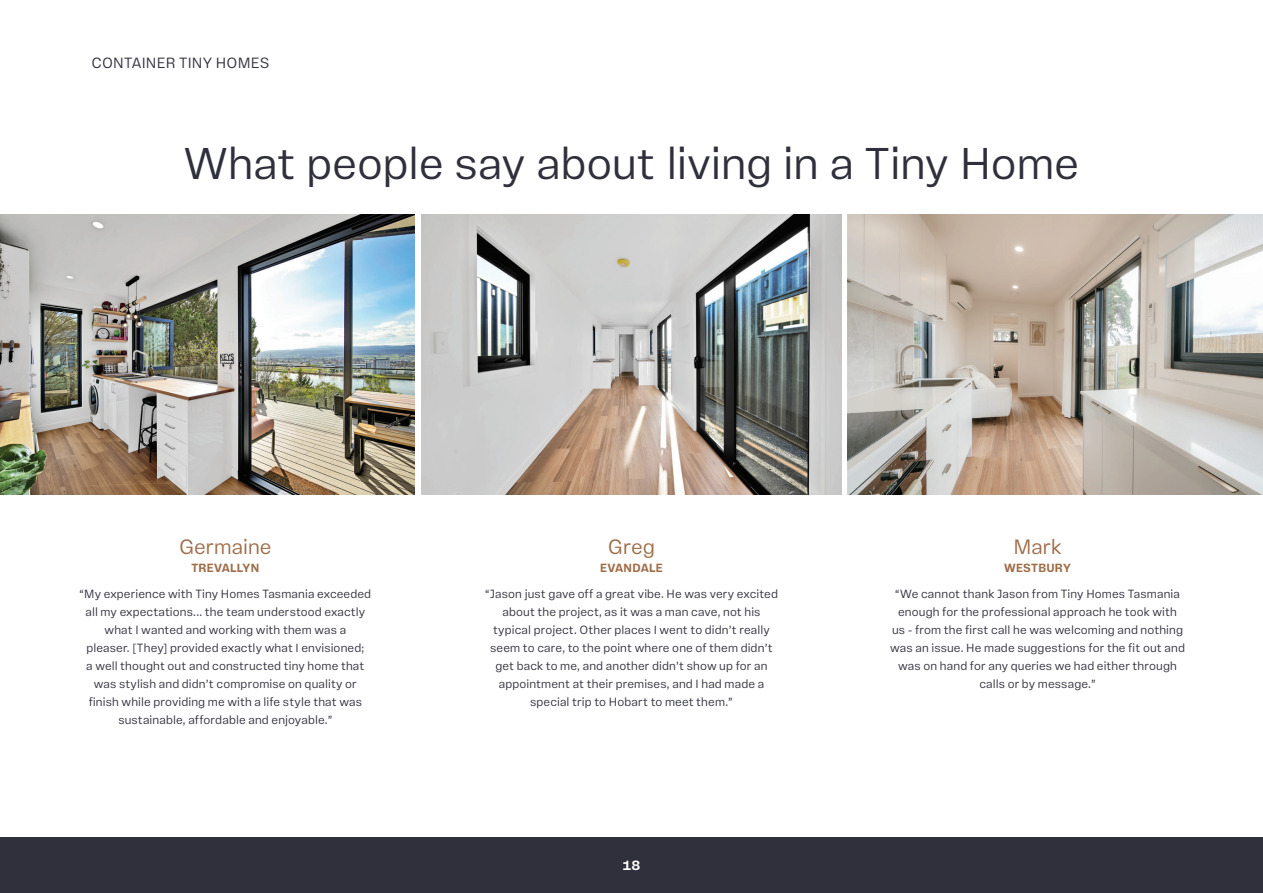
<style>
.page{position:relative;width:1263px;height:893px;background:#fff}
.page>*{position:absolute;margin:0;border:0;box-sizing:border-box;transform-origin:0 0}
.t1{font:300 45px "Vinila";letter-spacing:-.005em;color:#30303d}
.t2{font:300 21px "Vinila";letter-spacing:.005em;color:#9e6c47}
.t3{font:300 15px "Vinila";letter-spacing:.015em;color:#30303d}
.t4{font:700 13.5px "Vinila";color:#fff}
.t5{font:300 12px/18px "Vinila";letter-spacing:.01em;color:#30303d;text-align:center}
.t6{font:700 12px "Vinila";letter-spacing:.02em;color:#9e6c47}
</style>
<div class="page">
<div style="left:0;top:838px;width:1263px;height:55px;background:#30303d"></div>
<img style="left:0;top:215px;width:415px;height:279px">
<img style="left:421px;top:215px;width:421px;height:279px">
<img style="left:848px;top:215px;width:415px;height:279px">
<p class="t3" style="left:91px;top:54px;width:179px">CONTAINER TINY HOMES</p>
<h1 class="t1" style="left:184px;top:137px;width:897px">What people say about living in a Tiny Home</h1>
<h2 class="t2" style="left:179px;top:534px;width:94px">Germaine</h2>
<p class="t6" style="left:191px;top:561px;width:69px">TREVALLYN</p>
<p class="t5" style="left:79px;top:585px;width:293px">“My experience with Tiny Homes Tasmania exceeded all my expectations... the team understood exactly what I wanted and working with them was a<br>pleaser. [They] provided exactly what I envisioned;<br>a well thought out and constructed tiny home that was stylish and didn’t compromise on quality or finish while providing me with a life style that was sustainable, affordable and enjoyable.”</p>
<h2 class="t2" style="left:608px;top:534px;width:49px">Greg</h2>
<p class="t6" style="left:600px;top:561px;width:64px">EVANDALE</p>
<p class="t5" style="left:485px;top:585px;width:294px">“Jason just gave off a great vibe. He was very excited about the project, as it was a man cave, not his typical project. Other places I went to didn’t really seem to care, to the point where one of them didn’t get back to me, and another didn’t show up for an appointment at their premises, and I had made a special trip to Hobart to meet them.”</p>
<p class="t4" style="left:622px;top:857px;width:19px">18</p>
<h2 class="t2" style="left:1013px;top:534px;width:50px">Mark</h2>
<p class="t6" style="left:1004px;top:561px;width:68px">WESTBURY</p>
<p class="t5" style="left:890px;top:585px;width:296px">“We cannot thank Jason from Tiny Homes Tasmania enough for the professional approach he took with<br>us - from the first call he was welcoming and nothing was an issue. He made suggestions for the fit out and was on hand for any queries we had either through calls or by message.”</p>
</div>
